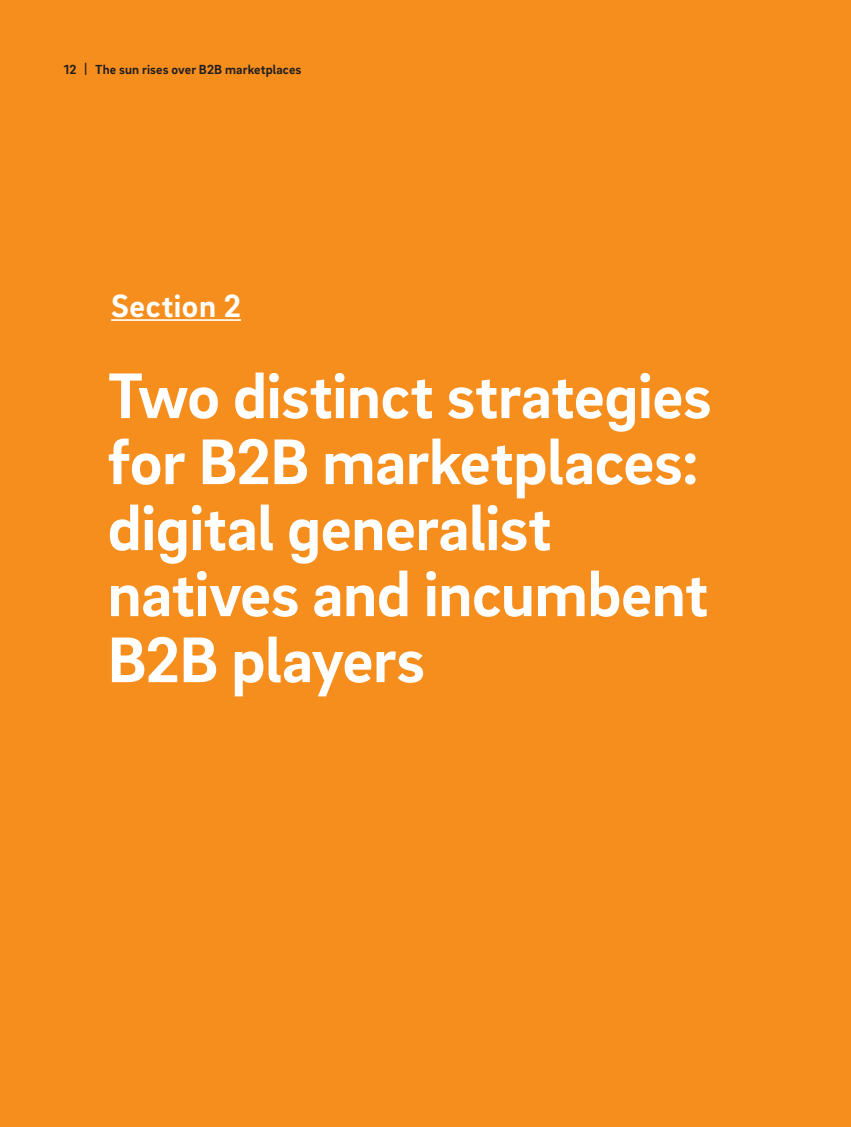
<style>
.page{position:relative;width:851px;height:1127px;background:#fff}
.page>*{position:absolute;margin:0;border:0;box-sizing:border-box;transform-origin:0 0}
.t1{font:700 66px/66px "Brix Sans";letter-spacing:-.01em;color:#fff}
.t2{font:700 33px "Brix Sans";letter-spacing:.02em;color:#fff}
.t3{font:700 13.5px "Brix Sans";letter-spacing:.01em;color:#231f20}
.s1{font-weight:900}
</style>
<div class="page">
<div style="left:0;top:0;width:850px;height:1127px;background:#f68e1e"></div>
<hr style="left:111px;top:319px;width:130px;height:2px;background:#fff">
<p class="t3" style="left:64px;top:60px;width:239px">12 <span class="s1">|</span> The sun rises over B2B marketplaces</p>
<p class="t2" style="left:111px;top:284px;width:131px">Section 2</p>
<p class="t1" style="left:107px;top:360px;width:605px">Two distinct strategies for B2B marketplaces: digital generalist</p>
<p class="t1" style="left:107px;top:558px;width:602px">natives and incumbent<br>B2B players</p>
</div>
